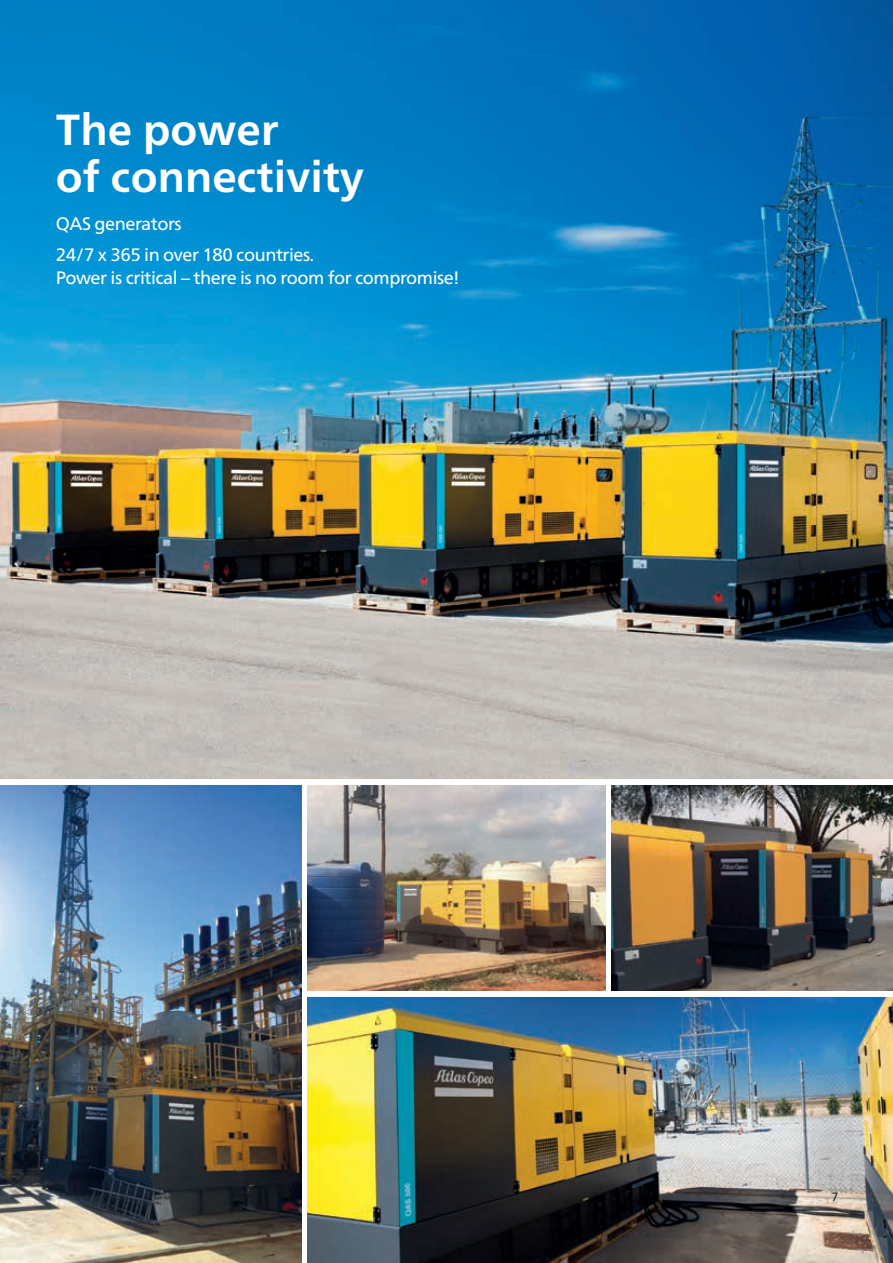
<style>
.page{position:relative;width:893px;height:1263px;background:#fff}
.page>*{position:absolute;margin:0;border:0;box-sizing:border-box;transform-origin:0 0}
.t1{font:700 43.5px/46.5px "Neue Frutiger World";color:#fff}
.t2{font:18px/31px "Neue Frutiger World";letter-spacing:-.025em;color:#fff}
.t3{font:12px "Neue Frutiger World";color:#231f20}
</style>
<div class="page">
<img style="left:308px;top:997px;width:585px;height:266px">
<img style="left:0;top:0;width:893px;height:779px">
<img style="left:0;top:785px;width:302px;height:478px">
<img style="left:308px;top:785px;width:297px;height:206px">
<img style="left:611px;top:785px;width:282px;height:206px">
<h1 class="t1" style="left:56px;top:106px;width:310px">The power<br>of connectivity</h1>
<p class="t2" style="left:56px;top:209px;width:260px">QAS generators<br>24/7 x 365 in over 180 countries.</p>
<p class="t2" style="left:56px;top:262px;width:405px">Power is critical – there is no room for compromise!</p>
<p class="t3" style="left:831px;top:1187px;width:8px">7</p>
</div>
